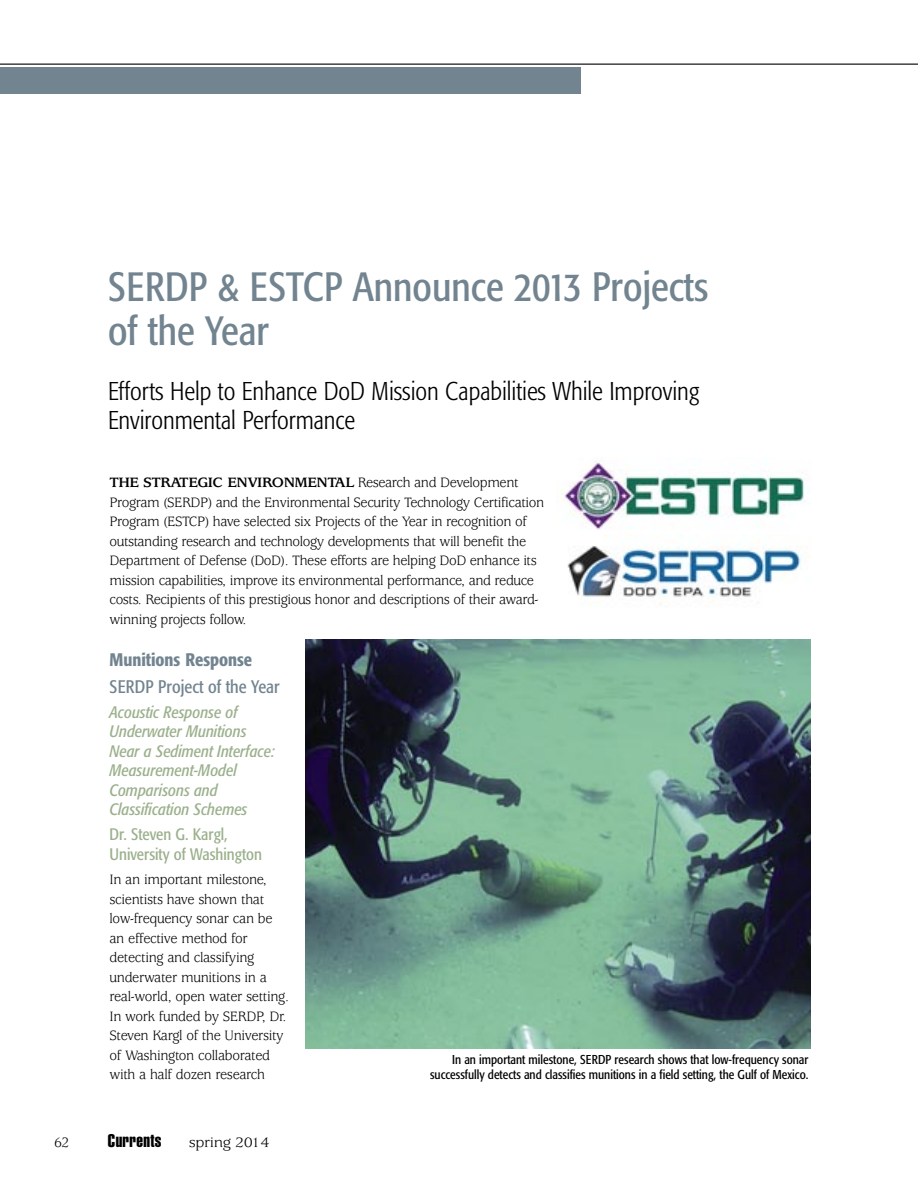
<style>
.page{position:relative;width:918px;height:1188px;background:#fff}
.page>*{position:absolute;margin:0;border:0;box-sizing:border-box;transform-origin:0 0}
.t1{font:condensed 40.5px/43.5px "Formata";color:#728490}
.t2{font:300 condensed 25.5px/28.5px "Formata";color:#000}
.t3{font:condensed 18px "Formata";color:#728490}
.t4{font:500 condensed 18px "Formata";color:#728490}
.t5{font:18px "Helvetica Extra Compressed";letter-spacing:.02em;color:#000;scale:1.1 1}
.t6{font:italic condensed 16.5px/19.5px "Formata";color:#9bb08c}
.t7{font:condensed 16.5px/19.5px "Formata";color:#9bb08c}
.t8{font:15px/19.5px "Usherwood";letter-spacing:-.03em;color:#000;scale:.95 1}
.t9{font:15px "Usherwood";letter-spacing:-.03em;color:#000;scale:1.1 1}
.t10{font:condensed 12.75px/15px "Formata";color:#000;text-align:right}
.s1{font-weight:700}
</style>
<div class="page">
<hr style="left:0;top:64px;width:918px;height:1px;background:#000">
<div style="left:0;top:67px;width:580px;height:27px;background:#728490"></div>
<img style="left:562px;top:457px;width:243px;height:73px">
<img style="left:567px;top:535px;width:234px;height:70px">
<img style="left:305px;top:639px;width:505px;height:410px">
<h1 class="t1" style="left:108px;top:268px;width:602px">SERDP &amp; ESTCP Announce 2013 Projects of the Year</h1>
<h2 class="t2" style="left:108px;top:379px;width:593px">Efforts Help to Enhance DoD Mission Capabilities While Improving<br>Environmental Performance</h2>
<p class="t8" style="left:109px;top:474px;width:459px"><span class="s1">THE STRATEGIC ENVIRONMENTAL</span> Research and Development Program (SERDP) and the Environmental Security Technology Certification Program (ESTCP) have selected six Projects of the Year in recognition of outstanding research and technology developments that will benefit the Department of Defense (DoD). These efforts are helping DoD enhance its mission capabilities, improve its environmental performance, and reduce costs. Recipients of this prestigious honor and descriptions of their award&shy;winning projects follow.</p>
<p class="t4" style="left:110px;top:653px;width:144px">Munitions Response</p>
<p class="t3" style="left:110px;top:679px;width:172px">SERDP Project of the Year</p>
<p class="t6" style="left:110px;top:703px;width:167px">Acoustic Response of<br>Underwater Munitions<br>Near a Sediment Interface:<br>Measurement-Model<br>Comparisons and<br>Classification Schemes</p>
<p class="t7" style="left:110px;top:826px;width:154px">Dr. Steven G. Kargl,<br>University of Washington</p>
<p class="t8" style="left:110px;top:871px;width:190px">In an important milestone, scientists have shown that low-frequency sonar can be an effective method for detecting and classifying underwater munitions in a real-world, open water setting.<br>In work funded by SERDP, Dr.<br>Steven Kargl of the University of Washington collaborated with a half dozen research</p>
<p class="t10" style="left:430px;top:1053px;width:380px">In an important milestone, SERDP research shows that low-frequency sonar successfully detects and classifies munitions in a field setting, the Gulf of Mexico.</p>
<p class="t8" style="left:54px;top:1134px;width:18px">62</p>
<p class="t5" style="left:108px;top:1134px;width:50px">Currents</p>
<p class="t9" style="left:189px;top:1137px;width:75px">spring 2014</p>
</div>
